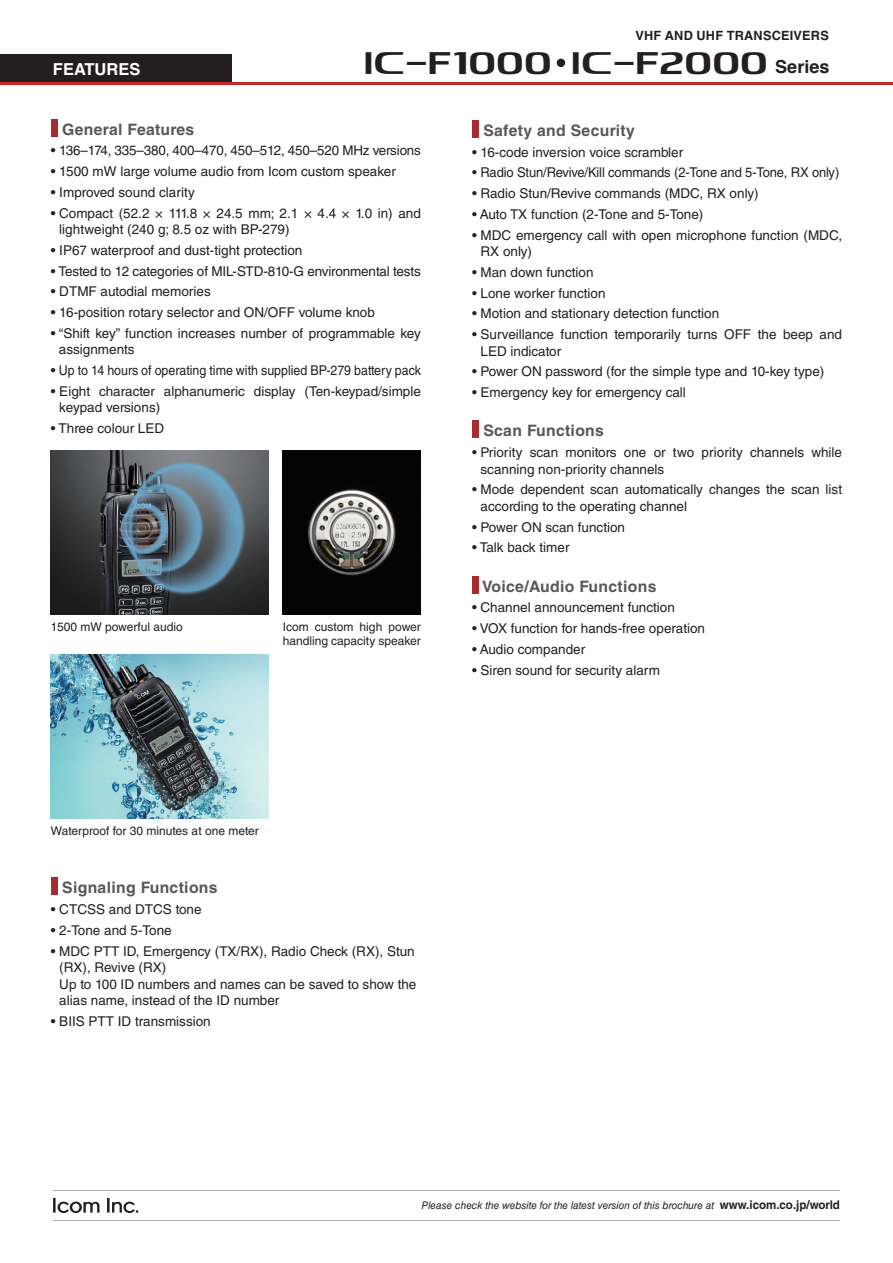
<style>
.page{position:relative;width:893px;height:1263px;background:#fff}
.page>*{position:absolute;margin:0;border:0;box-sizing:border-box;transform-origin:0 0}
.t1{font:27.3px "Icom Product Font";letter-spacing:.02em;color:#231f20}
.t2{font:700 16.5px "Helvetica LT Std";color:#fff}
.t3{font:700 15.75px "Helvetica LT Std";letter-spacing:.02em;color:#57585a}
.t4{font:13.5px/16.5px "Helvetica LT Std";color:#231f20}
.t5{font:700 12.75px "Helvetica LT Std";letter-spacing:.015em;color:#231f20}
.t6{font:12px/13.5px "Helvetica LT Std";color:#231f20}
.t7{font:italic 10.5px "Helvetica LT Std";color:#231f20;scale:.96 1}
.s1{font-family:"Helvetica";font-weight:700;font-size:18px}
.s2{font-weight:700;font-style:normal;font-size:12px}
</style>
<div class="page">
<hr style="left:53px;top:1190px;width:787px;height:1px;background:#231f20">
<hr style="left:53px;top:1220px;width:787px;height:1px;background:#231f20">
<svg style="left:53px;top:1198px;width:46px;height:15px"></svg>
<svg style="left:107px;top:1198px;width:31px;height:15px"></svg>
<div style="left:51px;top:119px;width:6px;height:17px;background:#a72b30"></div>
<div style="left:51px;top:878px;width:6px;height:17px;background:#a72b30"></div>
<div style="left:472px;top:120px;width:6px;height:17px;background:#a72b30"></div>
<div style="left:472px;top:421px;width:6px;height:17px;background:#a72b30"></div>
<div style="left:472px;top:576px;width:6px;height:17px;background:#a72b30"></div>
<img style="left:51px;top:450px;width:218px;height:164px">
<img style="left:51px;top:654px;width:218px;height:164px">
<div style="left:0;top:54px;width:232px;height:28px;background:#231f20"></div>
<hr style="left:0;top:82px;width:892px;height:3px;background:#c8242b">
<div style="left:556px;top:59px;width:9px;height:8px;background:#231f20;border-radius:50%"></div>
<img style="left:283px;top:450px;width:138px;height:164px">
<p class="t2" style="left:53px;top:63px;width:89px">FEATURES</p>
<p class="t5" style="left:635px;top:30px;width:195px">VHF AND UHF TRANSCEIVERS</p>
<h1 class="t1" style="left:365px;top:48px;width:465px">iC-f1000 iC-f2000 <span class="s1">Series</span></h1>
<p class="t3" style="left:62px;top:123px;width:134px">General Features</p>
<p class="t4" style="left:51px;top:143px;width:371px">• 136–174, 335–380, 400–470, 450–512, 450–520 MHz versions</p>
<p class="t4" style="left:51px;top:164px;width:346px">• 1500 mW large volume audio from Icom custom speaker</p>
<p class="t4" style="left:51px;top:185px;width:145px">• Improved sound clarity</p>
<p class="t4" style="left:59px;top:206px;width:363px;text-indent:-8px">• Compact (52.2 × 111.8 × 24.5 mm; 2.1 × 4.4 × 1.0 in) and lightweight (240 g; 8.5 oz with BP-279)</p>
<p class="t4" style="left:51px;top:243px;width:253px">• IP67 waterproof and dust-tight protection</p>
<p class="t4" style="left:51px;top:264px;width:371px">• Tested to 12 categories of MIL-STD-810-G environmental tests</p>
<p class="t4" style="left:51px;top:284px;width:161px">• DTMF autodial memories</p>
<p class="t4" style="left:51px;top:305px;width:325px">• 16-position rotary selector and ON/OFF volume knob</p>
<p class="t4" style="left:59px;top:326px;width:363px;text-indent:-8px">• “Shift key” function increases number of programmable key assignments</p>
<p class="t4" style="left:51px;top:363px;width:371px">• Up to 14 hours of operating time with supplied BP-279 battery pack</p>
<p class="t4" style="left:59px;top:384px;width:363px;text-indent:-8px">• Eight character alphanumeric display (Ten-keypad/simple keypad versions)</p>
<p class="t4" style="left:51px;top:421px;width:115px">• Three colour LED</p>
<p class="t6" style="left:51px;top:621px;width:133px">1500 mW powerful audio</p>
<p class="t6" style="left:283px;top:621px;width:140px">Icom custom high power handling capacity speaker</p>
<p class="t3" style="left:483px;top:124px;width:153px">Safety and Security</p>
<p class="t4" style="left:472px;top:145px;width:213px">• 16-code inversion voice scrambler</p>
<p class="t4" style="left:472px;top:165px;width:369px">• Radio Stun/Revive/Kill commands (2-Tone and 5-Tone, RX only)</p>
<p class="t4" style="left:472px;top:186px;width:288px">• Radio Stun/Revive commands (MDC, RX only)</p>
<p class="t4" style="left:472px;top:207px;width:233px">• Auto TX function (2-Tone and 5-Tone)</p>
<p class="t4" style="left:480px;top:228px;width:363px;text-indent:-8px">• MDC emergency call with open microphone function (MDC,<br>RX only)</p>
<p class="t4" style="left:472px;top:265px;width:123px">• Man down function</p>
<p class="t4" style="left:472px;top:286px;width:135px">• Lone worker function</p>
<p class="t4" style="left:472px;top:306px;width:249px">• Motion and stationary detection function</p>
<p class="t4" style="left:480px;top:327px;width:363px;text-indent:-8px">• Surveillance function temporarily turns OFF the beep and<br>LED indicator</p>
<p class="t4" style="left:472px;top:364px;width:354px">• Power ON password (for the simple type and 10-key type)</p>
<p class="t4" style="left:472px;top:385px;width:215px">• Emergency key for emergency call</p>
<p class="t3" style="left:483px;top:425px;width:122px">Scan Functions</p>
<p class="t4" style="left:480px;top:445px;width:363px;text-indent:-8px">• Priority scan monitors one or two priority channels while scanning non-priority channels</p>
<p class="t4" style="left:480px;top:482px;width:363px;text-indent:-8px">• Mode dependent scan automatically changes the scan list according to the operating channel</p>
<p class="t4" style="left:472px;top:520px;width:155px">• Power ON scan function</p>
<p class="t4" style="left:472px;top:540px;width:99px">• Talk back timer</p>
<p class="t3" style="left:482px;top:580px;width:176px">Voice/Audio Functions</p>
<p class="t4" style="left:472px;top:600px;width:204px">• Channel announcement function</p>
<p class="t4" style="left:472px;top:621px;width:235px">• VOX function for hands-free operation</p>
<p class="t4" style="left:472px;top:642px;width:115px">• Audio compander</p>
<p class="t4" style="left:472px;top:663px;width:189px">• Siren sound for security alarm</p>
<p class="t6" style="left:51px;top:825px;width:209px">Waterproof for 30 minutes at one meter</p>
<p class="t3" style="left:62px;top:882px;width:157px">Signaling Functions</p>
<p class="t4" style="left:51px;top:902px;width:152px">• CTCSS and DTCS tone</p>
<p class="t4" style="left:51px;top:923px;width:122px">• 2-Tone and 5-Tone</p>
<p class="t4" style="left:59px;top:944px;width:358px;text-indent:-8px">• MDC PTT ID, Emergency (TX/RX), Radio Check (RX), Stun (RX), Revive (RX)<br>Up to 100 ID numbers and names can be saved to show the alias name, instead of the ID number</p>
<p class="t4" style="left:51px;top:1014px;width:161px">• BIIS PTT ID transmission</p>
<p class="t7" style="left:421px;top:1199px;width:437px">Please check the website for the latest version of this brochure at <span class="s2">www.icom.co.jp/world</span></p>
</div>
